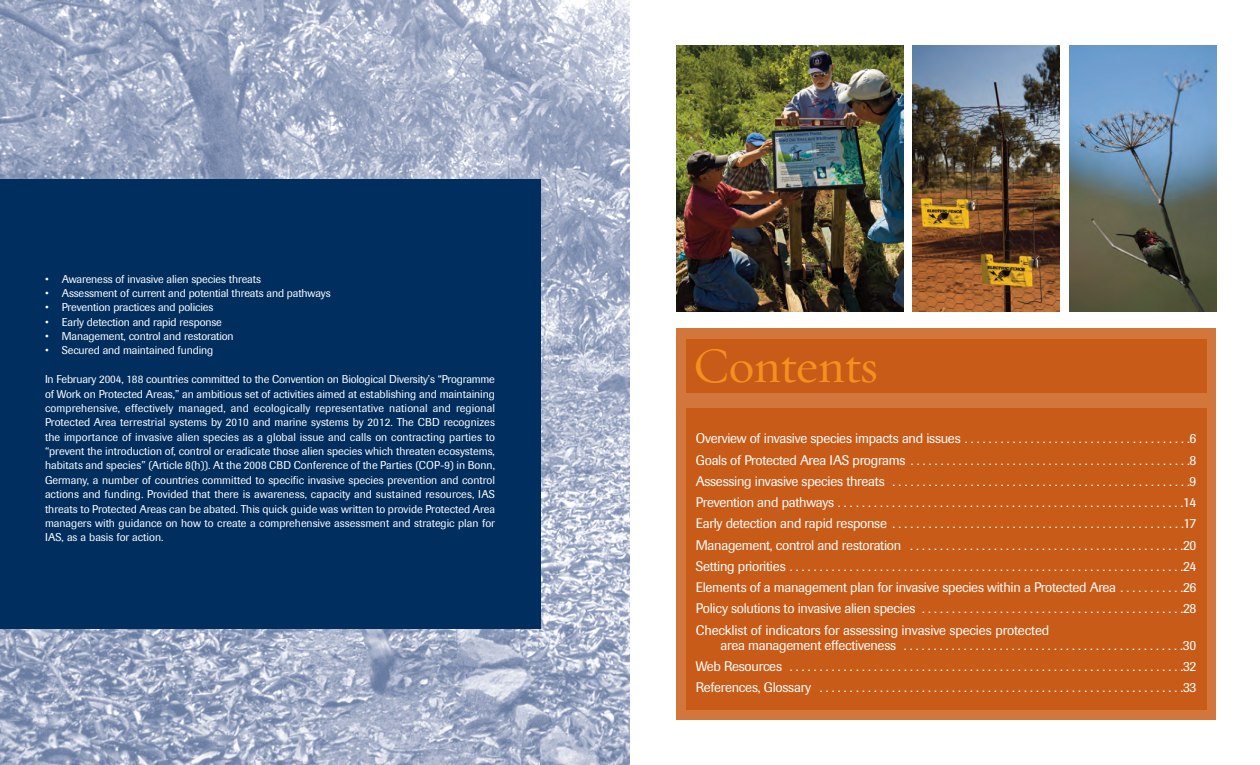
<style>
.page{position:relative;width:1260px;height:765px;background:#fff}
.page>*{position:absolute;margin:0;border:0;box-sizing:border-box;transform-origin:0 0}
.t1{font:50px "Oakleaf Text";letter-spacing:-.015em;color:#f4901d}
.t2{font:13.75px/21.2px "Imago";letter-spacing:-.01em;color:#fff;text-align:justify}
.t3{font:11.25px/14.4px "Imago";letter-spacing:-.01em;color:#fff;text-align:justify}
</style>
<div class="page">
<img style="left:0;top:0;width:630px;height:765px">
<div style="left:0;top:179px;width:541px;height:450px;background:#002e5e"></div>
<img style="left:913px;top:46px;width:147px;height:265px">
<img style="left:1069px;top:46px;width:148px;height:265px">
<img style="left:676px;top:46px;width:228px;height:265px">
<div style="left:676px;top:328px;width:540px;height:392px;background:#d2763b"></div>
<div style="left:686px;top:339px;width:520px;height:54px;background:#c85b18"></div>
<div style="left:686px;top:408px;width:520px;height:301px;background:#c85b18"></div>
<p class="t3" style="left:45px;top:272px;width:218px">• Awareness of invasive alien species threats</p>
<p class="t3" style="left:45px;top:287px;width:287px">• Assessment of current and potential threats and pathways</p>
<p class="t3" style="left:45px;top:301px;width:170px">• Prevention practices and policies</p>
<p class="t3" style="left:45px;top:315px;width:178px">• Early detection and rapid response</p>
<p class="t3" style="left:45px;top:330px;width:190px">• Management, control and restoration</p>
<p class="t3" style="left:45px;top:344px;width:170px">• Secured and maintained funding</p>
<p class="t3" style="left:45px;top:373px;width:452px">In February 2004, 188 countries committed to the Convention on Biological Diversity’s “Programme of Work on Protected Areas,” an ambitious set of activities aimed at establishing and maintaining comprehensive, effectively managed, and ecologically representative national and regional Protected Area terrestrial systems by 2010 and marine systems by 2012. The CBD recognizes the importance of invasive alien species as a global issue and calls on contracting parties to “prevent the introduction of, control or eradicate those alien species which threaten ecosystems, habitats and species” (Article 8(h)). At the 2008 CBD Conference of the Parties (COP-9) in Bonn, Germany, a number of countries committed to specific invasive species prevention and control actions and funding. Provided that there is awareness, capacity and sustained resources, IAS threats to Protected Areas can be abated. This quick guide was written to provide Protected Area managers with guidance on how to create a comprehensive assessment and strategic plan for IAS, as a basis for action.</p>
<h1 class="t1" style="left:693px;top:335px;width:187px">Contents</h1>
<p class="t2" style="left:696px;top:429px;width:502px">Overviewofinvasivespeciesimpactsandissues......................................6<br>GoalsofProtectedAreaIASprograms ...............................................8<br>Assessinginvasivespeciesthreats ..................................................9<br>Preventionandpathways..........................................................14<br>Earlydetectionandrapidresponse .................................................17<br>Management,controlandrestoration ..............................................20<br>Settingpriorities..................................................................24<br>Elements of a management plan for invasive species within a Protected Area . . . . . . . . . . .26<br>Policysolutionstoinvasivealienspecies ............................................28<br>Checklist of indicators for assessing invasive species protected</p>
<p class="t2" style="left:696px;top:635px;width:502px;text-indent:25px">areamanagementeffectiveness ...............................................30<br>WebResources ..................................................................32<br>References,Glossary .............................................................33</p>
</div>
